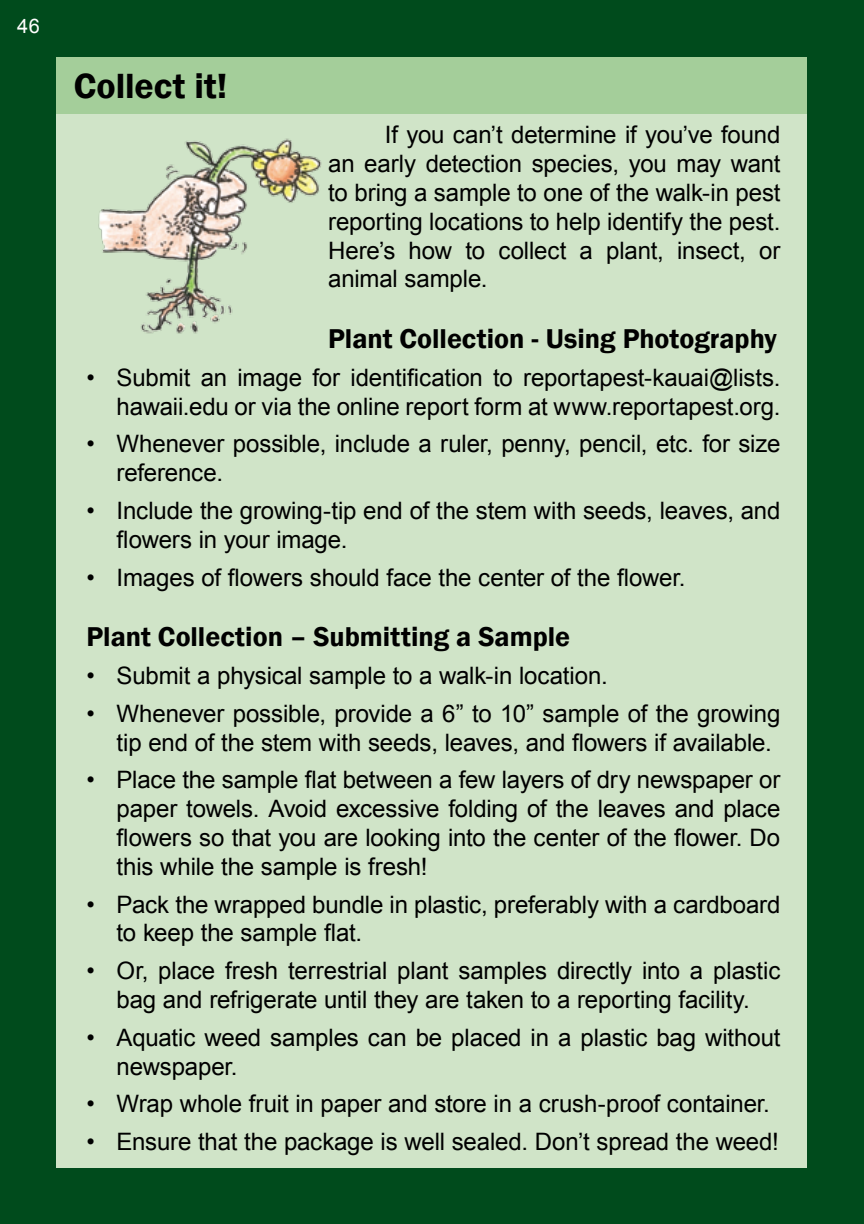
<style>
.page{position:relative;width:864px;height:1224px;background:#004b1c}
.page>*{position:absolute;margin:0;border:0;box-sizing:border-box;transform-origin:0 0}
.t1{font:600 36px "Franklin Gothic";color:#000}
.t2{font:600 28px "Franklin Gothic";color:#000}
.t3{font:24px/28.8px "Arial";letter-spacing:-.005em;color:#000}
.t4{font:20px "Arial";color:#fff}
</style>
<div class="page">
<div style="left:57px;top:57px;width:750px;height:1110px;background:#d0e4c8"></div>
<div style="left:57px;top:57px;width:750px;height:56px;background:#a4ce9a"></div>
<img style="left:98px;top:138px;width:224px;height:196px">
<p class="t4" style="left:17px;top:13px;width:24px">46</p>
<h1 class="t1" style="left:74px;top:63px;width:155px">Collect it!</h1>
<p class="t3" style="left:328px;top:121px;width:454px;text-align:justify;text-indent:57px">If you can’t determine if you’ve found an early detection species, you may want to bring a sample to one of the walk-in pest reporting locations to help identify the pest.<br>Here’s how to collect a plant, insect, or animal sample.</p>
<p class="t2" style="left:328px;top:321px;width:450px">Plant Collection - Using Photography</p>
<p class="t3" style="left:87px;top:363px;width:695px;text-align:right">• Submit an image for identification to reportapest-kauai@lists. hawaii.edu or via the online report form at www.reportapest.org.</p>
<p class="t3" style="left:117px;top:430px;width:665px;text-indent:-30px">• Whenever possible, include a ruler, penny, pencil, etc. for size reference.</p>
<p class="t3" style="left:117px;top:497px;width:665px;text-indent:-30px">• Include the growing-tip end of the stem with seeds, leaves, and flowers in your image.</p>
<p class="t3" style="left:87px;top:563px;width:600px">• Images of flowers should face the center of the flower.</p>
<p class="t2" style="left:87px;top:620px;width:485px">Plant Collection – Submitting a Sample</p>
<p class="t3" style="left:87px;top:662px;width:523px">• Submit a physical sample to a walk-in location.</p>
<p class="t3" style="left:117px;top:699px;width:665px;text-indent:-30px">• Whenever possible, provide a 6” to 10” sample of the growing tip end of the stem with seeds, leaves, and flowers if available.</p>
<p class="t3" style="left:117px;top:766px;width:665px;text-align:justify;text-indent:-30px">• Place the sample flat between a few layers of dry newspaper or paper towels. Avoid excessive folding of the leaves and place flowers so that you are looking into the center of the flower. Do this while the sample is fresh!</p>
<p class="t3" style="left:117px;top:890px;width:665px;text-indent:-30px">• Pack the wrapped bundle in plastic, preferably with a cardboard to keep the sample flat.</p>
<p class="t3" style="left:87px;top:957px;width:695px;text-align:center">• Or, place fresh terrestrial plant samples directly into a plastic bag and refrigerate until they are taken to a reporting facility.</p>
<p class="t3" style="left:117px;top:1023px;width:665px;text-indent:-30px">• Aquatic weed samples can be placed in a plastic bag without newspaper.</p>
<p class="t3" style="left:87px;top:1090px;width:685px">• Wrap whole fruit in paper and store in a crush-proof container.</p>
<p class="t3" style="left:87px;top:1128px;width:694px">• Ensure that the package is well sealed. Don’t spread the weed!</p>
</div>
